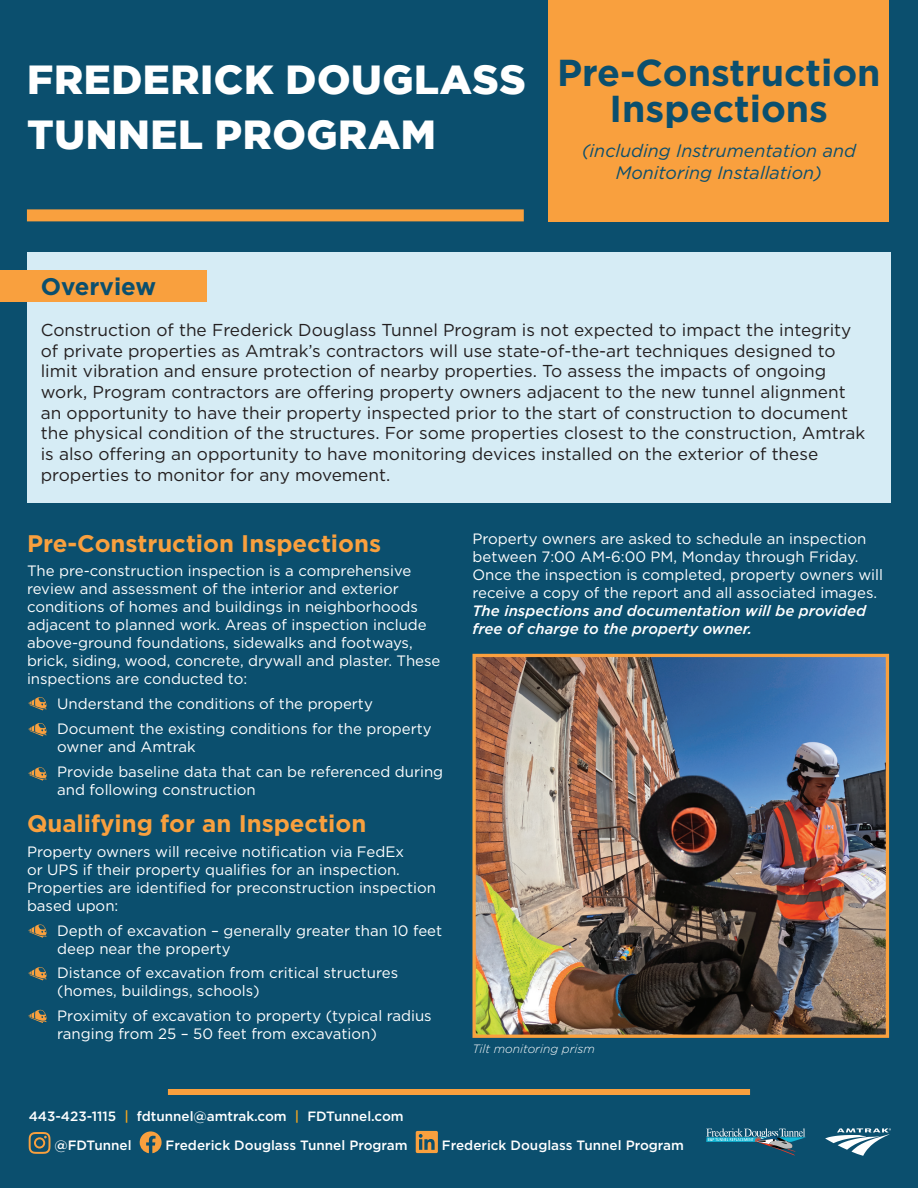
<style>
.page{position:relative;width:918px;height:1188px;background:#0b4f6e}
.page>*{position:absolute;margin:0;border:0;box-sizing:border-box;transform-origin:0 0}
.t1{font:900 40.5px/54.6px "Gotham";letter-spacing:.015em;color:#fff}
.t2{font:700 37.5px/36px "Gotham";color:#0b4f6e;text-align:center}
.t3{font:700 24px "Gotham";color:#f9a03e}
.t4{font:700 24px "Gotham";color:#0b4f6e}
.t5{font:italic 18px/21.6px "Gotham";color:#0b4f6e;text-align:center}
.t6{font:17.25px/20.7px "Gotham";color:#231f20}
.t7{font:15px/18px "Gotham";color:#fff}
.t8{font:italic 500 15px/18px "Gotham";color:#fff}
.t9{font:500 13.5px/28.7px "Gotham";color:#fff}
.t10{font:italic 300 12px "Gotham";color:#fff}
.s1{color:#f9a81e}
</style>
<div class="page">
<div style="left:168px;top:1089px;width:582px;height:6px;background:#f9a03e"></div>
<img style="left:476px;top:658px;width:409px;height:376px">
<div style="left:472px;top:654px;width:417px;height:384px;border:3px solid #f9a03e"></div>
<div style="left:27px;top:252px;width:864px;height:251px;background:#d6ecf5"></div>
<svg style="left:825px;top:1128px;width:66px;height:28px"></svg>
<svg style="left:706px;top:1128px;width:100px;height:28px"></svg>
<svg style="left:29px;top:1132px;width:22px;height:22px"></svg>
<svg style="left:140px;top:1131px;width:22px;height:22px"></svg>
<svg style="left:416px;top:1131px;width:22px;height:22px"></svg>
<div style="left:0;top:270px;width:206px;height:32px;background:#f9a03e"></div>
<div style="left:549px;top:0;width:340px;height:221px;background:#f9a03e"></div>
<svg style="left:29px;top:697px;width:18px;height:13px"></svg>
<svg style="left:29px;top:924px;width:18px;height:14px"></svg>
<svg style="left:29px;top:723px;width:18px;height:13px"></svg>
<svg style="left:29px;top:967px;width:18px;height:13px"></svg>
<svg style="left:29px;top:767px;width:18px;height:14px"></svg>
<svg style="left:29px;top:1009px;width:18px;height:14px"></svg>
<div style="left:27px;top:209px;width:497px;height:12px;background:#f9a03e"></div>
<h1 class="t1" style="left:27px;top:52px;width:500px">FREDERICK DOUGLASS<br>TUNNEL PROGRAM</h1>
<h2 class="t2" style="left:557px;top:55px;width:325px">Pre-Construction<br>Inspections</h2>
<p class="t5" style="left:582px;top:140px;width:276px">(including Instrumentation and<br>Monitoring Installation)</p>
<h3 class="t4" style="left:41px;top:271px;width:117px">Overview</h3>
<p class="t6" style="left:41px;top:319px;width:826px">Construction of the Frederick Douglass Tunnel Program is not expected to impact the integrity of private properties as Amtrak’s contractors will use state-of-the-art techniques designed to limit vibration and ensure protection of nearby properties. To assess the impacts of ongoing work, Program contractors are offering property owners adjacent to the new tunnel alignment an opportunity to have their property inspected prior to the start of construction to document the physical condition of the structures. For some properties closest to the construction, Amtrak is also offering an opportunity to have monitoring devices installed on the exterior of these properties to monitor for any movement.</p>
<h3 class="t3" style="left:27px;top:527px;width:356px">Pre-Construction Inspections</h3>
<p class="t7" style="left:27px;top:562px;width:415px">The pre-construction inspection is a comprehensive review and assessment of the interior and exterior conditions of homes and buildings in neighborhoods adjacent to planned work. Areas of inspection include above-ground foundations, sidewalks and footways, brick, siding, wood, concrete, drywall and plaster. These inspections are conducted to:</p>
<p class="t7" style="left:57px;top:691px;width:376px;line-height:24.8px">Understand the conditions of the property<br>Document the existing conditions for the property</p>
<p class="t7" style="left:57px;top:734px;width:388px;line-height:24.8px">owner and Amtrak<br>Provide baseline data that can be referenced during</p>
<p class="t7" style="left:57px;top:780px;width:200px">and following construction</p>
<h3 class="t3" style="left:27px;top:808px;width:341px">Qualifying for an Inspection</h3>
<p class="t7" style="left:27px;top:842px;width:411px">Property owners will receive notification via FedEx<br>or UPS if their property qualifies for an inspection.<br>Properties are identified for preconstruction inspection based upon:</p>
<p class="t7" style="left:57px;top:921px;width:387px">Depth of excavation – generally greater than 10 feet deep near the property</p>
<p class="t7" style="left:57px;top:964px;width:342px">Distance of excavation from critical structures (homes, buildings, schools)</p>
<p class="t7" style="left:57px;top:1007px;width:376px">Proximity of excavation to property (typical radius ranging from 25 – 50 feet from excavation)</p>
<p class="t7" style="left:472px;top:530px;width:412px">Property owners are asked to schedule an inspection between 7:00 AM-6:00 PM, Monday through Friday.<br>Once the inspection is completed, property owners will receive a copy of the report and all associated images.</p>
<p class="t8" style="left:472px;top:602px;width:395px">The inspections and documentation will be provided free of charge to the property owner.</p>
<p class="t10" style="left:472px;top:1041px;width:124px">Tilt monitoring prism</p>
<p class="t9" style="left:55px;top:1102px;width:351px;text-indent:-26px">443-423-1115 <span class="s1">|</span> fdtunnel@amtrak.com <span class="s1">|</span> FDTunnel.com @FDTunnel</p>
<p class="t9" style="left:166px;top:1131px;width:243px">Frederick Douglass Tunnel Program</p>
<p class="t9" style="left:442px;top:1131px;width:244px">Frederick Douglass Tunnel Program</p>
</div>
